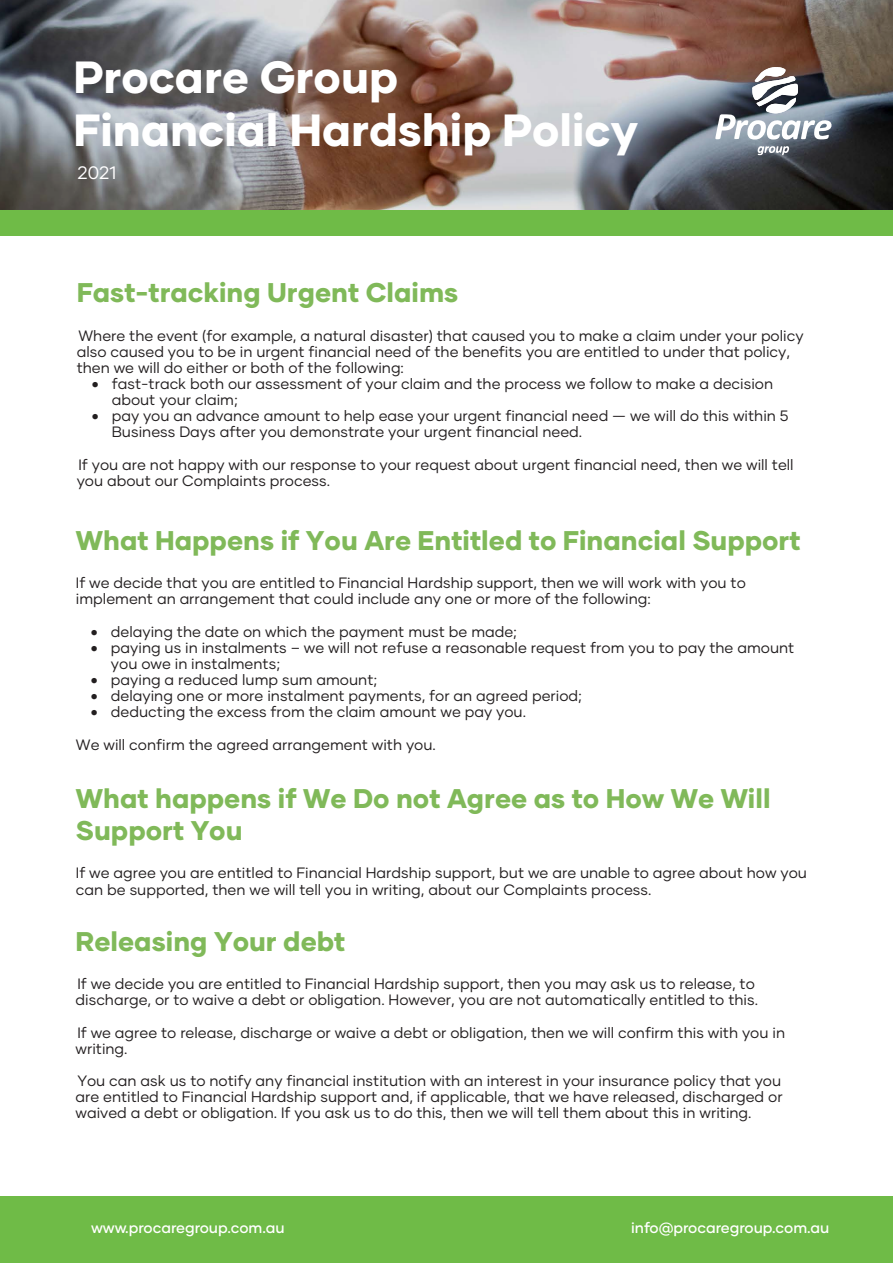
<style>
.page{position:relative;width:893px;height:1263px;background:#fff}
.page>*{position:absolute;margin:0;border:0;box-sizing:border-box;transform-origin:0 0}
.t1{font:800 45px/53.4px "Gilmer";color:#fff}
.t2{font:800 27px/32.4px "Gilmer";color:#80b959}
.t3{font:18px "Gilmer";color:#fff}
.t4{font:15px/16.2px "Gilmer";color:#231f20}
.t5{font:500 15px "Gilmer";color:#fff}
</style>
<div class="page">
<img style="left:0;top:0;width:893px;height:218px">
<div style="left:0;top:218px;width:893px;height:18px;background:#6fbb47"></div>
<svg style="left:715px;top:67px;width:117px;height:73px"></svg>
<svg style="left:757px;top:146px;width:32px;height:9px"></svg>
<div style="left:0;top:210px;width:892px;height:8px;background:#6fbb47"></div>
<div style="left:0;top:1196px;width:893px;height:67px;background:#6fbb47"></div>
<h1 class="t1" style="left:74px;top:50px;width:566px">Procare Group<br>Financial Hardship Policy</h1>
<p class="t3" style="left:78px;top:161px;width:41px">2021</p>
<h2 class="t2" style="left:77px;top:276px;width:383px">Fast-tracking Urgent Claims</h2>
<p class="t4" style="left:77px;top:327px;width:728px">Where the event (for example, a natural disaster) that caused you to make a claim under your policy also caused you to be in urgent financial need of the benefits you are entitled to under that policy, then we will do either or both of the following:</p>
<p class="t4" style="left:112px;top:375px;width:663px;text-indent:-20px">• fast-track both our assessment of your claim and the process we follow to make a decision about your claim;</p>
<p class="t4" style="left:112px;top:408px;width:678px;text-indent:-20px">• pay you an advance amount to help ease your urgent financial need — we will do this within 5<br>Business Days after you demonstrate your urgent financial need.</p>
<p class="t4" style="left:77px;top:456px;width:718px">If you are not happy with our response to your request about urgent financial need, then we will tell you about our Complaints process.</p>
<h2 class="t2" style="left:76px;top:524px;width:726px">What Happens if You Are Entitled to Financial Support</h2>
<p class="t4" style="left:76px;top:575px;width:671px">If we decide that you are entitled to Financial Hardship support, then we will work with you to implement an arrangement that could include any one or more of the following:</p>
<p class="t4" style="left:91px;top:623px;width:427px">• delaying the date on which the payment must be made;</p>
<p class="t4" style="left:111px;top:639px;width:685px;text-indent:-20px">• paying us in instalments – we will not refuse a reasonable request from you to pay the amount you owe in instalments;</p>
<p class="t4" style="left:91px;top:671px;width:288px">• paying a reduced lump sum amount;</p>
<p class="t4" style="left:91px;top:688px;width:492px">• delaying one or more instalment payments, for an agreed period;</p>
<p class="t4" style="left:76px;top:696px;width:452px;line-height:32.2px;text-indent:15px">• deducting the excess from the claim amount we pay you.<br>We will confirm the agreed arrangement with you.</p>
<h2 class="t2" style="left:76px;top:782px;width:696px">What happens if We Do not Agree as to How We Will<br>Support You</h2>
<p class="t4" style="left:76px;top:865px;width:732px">If we agree you are entitled to Financial Hardship support, but we are unable to agree about how you can be supported, then we will tell you in writing, about our Complaints process.</p>
<h2 class="t2" style="left:75px;top:925px;width:271px">Releasing Your debt</h2>
<p class="t4" style="left:75px;top:975px;width:684px">If we decide you are entitled to Financial Hardship support, then you may ask us to release, to discharge, or to waive a debt or obligation. However, you are not automatically entitled to this.</p>
<p class="t4" style="left:75px;top:1024px;width:711px">If we agree to release, discharge or waive a debt or obligation, then we will confirm this with you in writing.</p>
<p class="t4" style="left:75px;top:1072px;width:709px;text-align:justify">You can ask us to notify any financial institution with an interest in your insurance policy that you are entitled to Financial Hardship support and, if applicable, that we have released, discharged or waived a debt or obligation. If you ask us to do this, then we will tell them about this in writing.</p>
<p class="t5" style="left:91px;top:1218px;width:195px">www.procaregroup.com.au</p>
<p class="t5" style="left:631px;top:1218px;width:200px">info@procaregroup.com.au</p>
</div>
